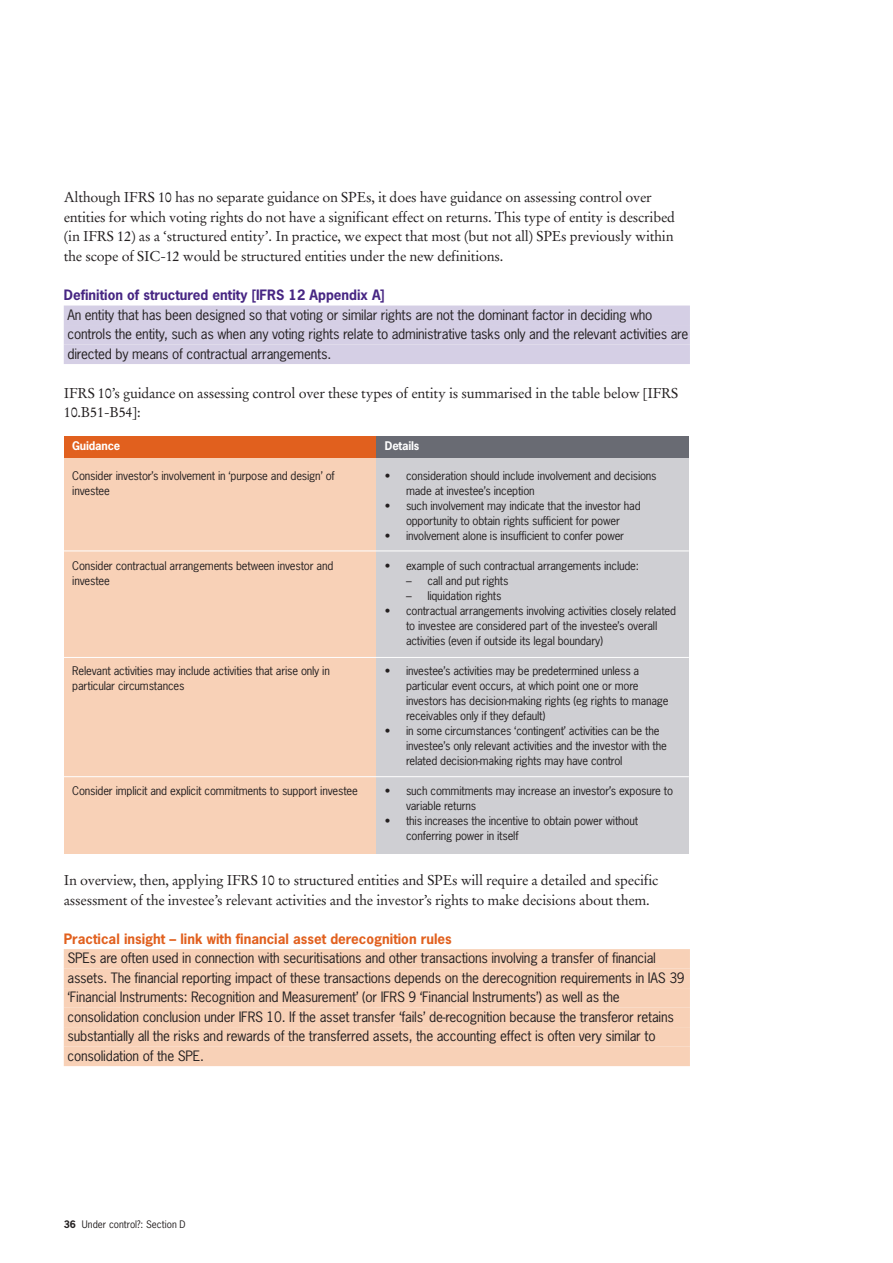
<style>
.page{position:relative;width:893px;height:1263px;background:#fff}
.page>*{position:absolute;margin:0;border:0;box-sizing:border-box;transform-origin:0 0}
.t1{font:14.25px/19.5px "Stempel Garamond";letter-spacing:-.015em;color:#231f20}
.t2{font:13.5px/19.5px "News Gothic";letter-spacing:-.015em;color:#231f20}
.t3{font:700 13.5px "News Gothic";color:#e1601e}
.t4{font:700 13.5px "News Gothic";color:#472683}
.t5{font:11.25px/15px "News Gothic";letter-spacing:-.015em;color:#231f20}
.t6{font:700 11.25px "News Gothic";letter-spacing:-.015em;color:#fff}
.t7{font:9.75px "News Gothic";color:#231f20}
.s1{font-weight:700}
</style>
<div class="page">
<div style="left:64px;top:305px;width:626px;height:20px;background:#d5cfe5"></div>
<div style="left:64px;top:325px;width:626px;height:19px;background:#d5cfe5"></div>
<div style="left:64px;top:344px;width:626px;height:20px;background:#d5cfe5"></div>
<div style="left:64px;top:949px;width:626px;height:19px;background:#f8d1b7"></div>
<div style="left:64px;top:968px;width:626px;height:20px;background:#f8d1b7"></div>
<div style="left:64px;top:988px;width:626px;height:19px;background:#f8d1b7"></div>
<div style="left:64px;top:1007px;width:626px;height:20px;background:#f8d1b7"></div>
<div style="left:64px;top:1027px;width:626px;height:19px;background:#f8d1b7"></div>
<div style="left:64px;top:1046px;width:626px;height:20px;background:#f8d1b7"></div>
<div style="left:64px;top:455px;width:312px;height:398px;background:#f8d1b7"></div>
<div style="left:376px;top:455px;width:313px;height:398px;background:#cfcfd3"></div>
<div style="left:64px;top:436px;width:312px;height:21px;background:#e1601e"></div>
<div style="left:376px;top:436px;width:313px;height:21px;background:#696b73"></div>
<hr style="left:64px;top:550px;width:625px;height:1px;background:#fff">
<hr style="left:64px;top:776px;width:625px;height:1px;background:#fff">
<hr style="left:64px;top:657px;width:625px;height:1px;background:#fff">
<p class="t1" style="left:64px;top:189px;width:613px">Although IFRS 10 has no separate guidance on SPEs, it does have guidance on assessing control over entities for which voting rights do not have a significant effect on returns. This type of entity is described (in IFRS 12) as a ‘structured entity’. In practice, we expect that most (but not all) SPEs previously within the scope of SIC-12 would be structured entities under the new definitions.</p>
<p class="t4" style="left:64px;top:287px;width:323px">Definition of structured entity [IFRS 12 Appendix A]</p>
<p class="t2" style="left:67px;top:305px;width:622px">An entity that has been designed so that voting or similar rights are not the dominant factor in deciding who controls the entity, such as when any voting rights relate to administrative tasks only and the relevant activities are directed by means of contractual arrangements.</p>
<p class="t1" style="left:64px;top:384px;width:616px">IFRS 10’s guidance on assessing control over these types of entity is summarised in the table below [IFRS<br>10.B51-B54]:</p>
<p class="t6" style="left:72px;top:439px;width:49px">Guidance</p>
<p class="t5" style="left:72px;top:468px;width:264px">Consider investor’s involvement in ‘purpose and design’ of investee</p>
<p class="t5" style="left:72px;top:558px;width:262px">Consider contractual arrangements between investor and investee</p>
<p class="t5" style="left:72px;top:663px;width:259px">Relevant activities may include activities that arise only in particular circumstances</p>
<p class="t5" style="left:72px;top:783px;width:287px">Consider implicit and explicit commitments to support investee</p>
<p class="t6" style="left:385px;top:439px;width:36px">Details</p>
<p class="t5" style="left:406px;top:468px;width:252px;text-indent:-21px">• consideration should include involvement and decisions made at investee’s inception</p>
<p class="t5" style="left:385px;top:498px;width:257px;text-align:center">• such involvement may indicate that the investor had opportunity to obtain rights sufficient for power</p>
<p class="t5" style="left:385px;top:528px;width:241px">• involvement alone is insufficient to confer power</p>
<p class="t5" style="left:385px;top:558px;width:256px">• example of such contractual arrangements include:</p>
<p class="t5" style="left:406px;top:573px;width:104px">– call and put rights</p>
<p class="t5" style="left:406px;top:588px;width:97px">– liquidation rights</p>
<p class="t5" style="left:406px;top:603px;width:272px;text-indent:-21px">• contractual arrangements involving activities closely related to investee are considered part of the investee’s overall activities (even if outside its legal boundary)</p>
<p class="t5" style="left:406px;top:663px;width:264px;text-indent:-21px">• investee’s activities may be predetermined unless a particular event occurs, at which point one or more investors has decision-making rights (eg rights to manage receivables only if they default)</p>
<p class="t5" style="left:406px;top:723px;width:262px;text-indent:-21px">• in some circumstances ‘contingent’ activities can be the investee’s only relevant activities and the investor with the related decision-making rights may have control</p>
<p class="t5" style="left:406px;top:783px;width:269px;text-indent:-21px">• such commitments may increase an investor’s exposure to variable returns</p>
<p class="t5" style="left:406px;top:813px;width:234px;text-indent:-21px">• this increases the incentive to obtain power without conferring power in itself</p>
<p class="t1" style="left:64px;top:872px;width:596px">In overview, then, applying IFRS 10 to structured entities and SPEs will require a detailed and specific assessment of the investee’s relevant activities and the investor’s rights to make decisions about them.</p>
<p class="t3" style="left:64px;top:931px;width:389px">Practical insight – link with financial asset derecognition rules</p>
<p class="t2" style="left:67px;top:949px;width:619px">SPEs are often used in connection with securitisations and other transactions involving a transfer of financial assets. The financial reporting impact of these transactions depends on the derecognition requirements in IAS 39 ‘Financial Instruments: Recognition and Measurement’ (or IFRS 9 ‘Financial Instruments’) as well as the consolidation conclusion under IFRS 10. If the asset transfer ‘fails’ de-recognition because the transferor retains substantially all the risks and rewards of the transferred assets, the accounting effect is often very similar to consolidation of the SPE.</p>
<p class="t7" style="left:64px;top:1219px;width:123px"><span class="s1">36</span> Under control?: Section D</p>
</div>
